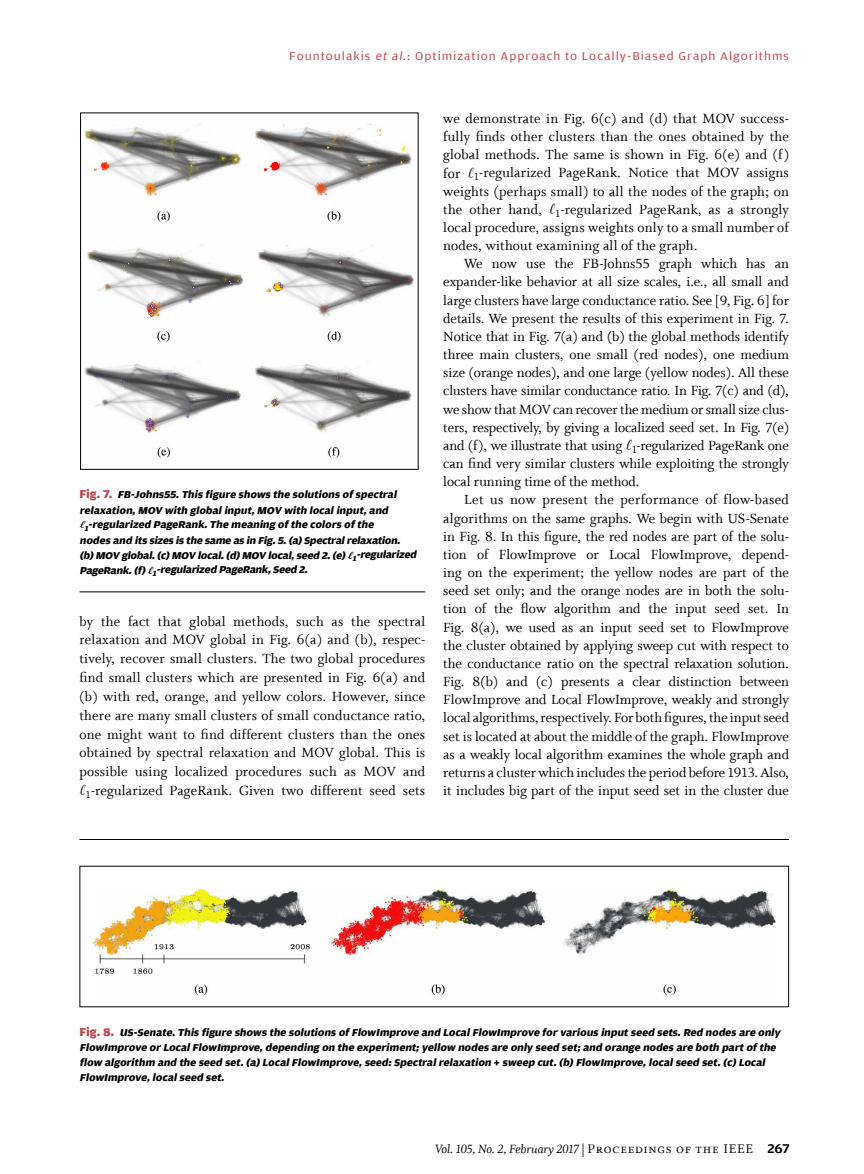
<style>
.page{position:relative;width:864px;height:1174px;background:#fff}
.page>*{position:absolute;margin:0;border:0;box-sizing:border-box;transform-origin:0 0}
.t1{font:15px/18.1px "Whitman Roman LF";letter-spacing:.005em;color:#000;text-align:justify}
.t2{font:13.5px "Whitman Italic LF";letter-spacing:-.01em;color:#000}
.t3{font:12px "Amplitude Wide";letter-spacing:.085em;color:#c1424f}
.t4{font:italic 700 10.5px/15px "Amplitude Wide";color:#000}
.s1{font-style:italic}
.s2{font-style:normal;font-size:12px;color:#c1424f}
.s3{font-family:"Euclid Extra"}
.s4{font-style:normal}
.s5{font-family:"Whitman Small Caps LF";font-size:14.25px}
.s6{font-family:"Amplitude Wide";font-weight:500}
</style>
<div class="page">
<hr style="left:80px;top:591px;width:345px;height:1px;background:#000">
<img style="left:84px;top:122px;width:330px;height:336px">
<div style="left:80px;top:113px;width:339px;height:357px;border:1px solid #000"></div>
<img style="left:93px;top:889px;width:682px;height:107px">
<hr style="left:80px;top:839px;width:709px;height:1px;background:#000">
<p class="t3" style="left:289px;top:50px;width:501px">Fountoulakis <span class="s1">et al</span>.: Optimization Approach to Locally-Biased Graph Algorithms</p>
<p class="t4" style="left:79px;top:488px;width:341px"><span class="s2">F i g . 7.</span> FB-Johns55.This figure shows the solutions of spectral relaxation,MOV with globalinput,MOV with localinput,and <span class="s3">ℓ</span><sub>1</sub>-regularized PageRank.The meaning of the colors of the<br>nodes and its sizes is the same as in Fig.5.(a)Spectralrelaxation. (b) MOV global.(c)MOV local.(d)MOV local,seed 2.(e)<span class="s3">ℓ</span><sub>1</sub>-regularized PageRank.(f)<span class="s3">ℓ</span><sub>1</sub>-regularized PageRank,Seed 2.</p>
<p class="t1" style="left:80px;top:612px;width:347px;line-height:18.9px">by the fact that global methods, such as the spectral relaxation and MOV global in Fig. 6(a) and (b), respec&shy;tively, recover small clusters. The two global procedures find small clusters which are presented in Fig. 6(a) and (b) with red, orange, and yellow colors. However, since there are many small clusters of small conductance ratio, one might want to find different clusters than the ones obtained by spectral relaxation and MOV global. This is possible using localized procedures such as MOV and <span class="s3">ℓ</span><sub>1</sub>-regularized PageRank. Given two different seed sets</p>
<p class="t1" style="left:443px;top:110px;width:347px">we demonstrate in Fig. 6(c) and (d) that MOV success&shy;fully finds other clusters than the ones obtained by the global methods. The same is shown in Fig. 6(e) and (f) for <span class="s3">ℓ</span><sub>1</sub>-regularized PageRank. Notice that MOV assigns weights (perhaps small) to all the nodes of the graph; on the other hand, <span class="s3">ℓ</span><sub>1</sub>-regularized PageRank, as a strongly local procedure, assigns weights only to a small number of nodes, without examining all of the graph.</p>
<p class="t1" style="left:443px;top:255px;width:347px;text-indent:21px">We now use the FB-Johns55 graph which has an expander-like behavior at all size scales, i.e., all small and large clusters have large conductance ratio. See [9, Fig. 6] for details. We present the results of this experiment in Fig. 7.<br>Notice that in Fig. 7(a) and (b) the global methods identify three main clusters, one small (red nodes), one medium size (orange nodes), and one large (yellow nodes). All these clusters have similar conductance ratio. In Fig. 7(c) and (d), we show that MOV can recover the medium or small size clus&shy;ters, respectively, by giving a localized seed set. In Fig. 7(e) and (f), we illustrate that using <span class="s3">ℓ</span><sub>1</sub>-regularized PageRank one can find very similar clusters while exploiting the strongly local running time of the method.</p>
<p class="t1" style="left:443px;top:491px;width:347px;text-indent:21px">Let us now present the performance of flow-based algorithms on the same graphs. We begin with US-Senate in Fig. 8. In this figure, the red nodes are part of the solu&shy;tion of FlowImprove or Local FlowImprove, depend&shy;ing on the experiment; the yellow nodes are part of the seed set only; and the orange nodes are in both the solu&shy;tion of the flow algorithm and the input seed set. In Fig. 8(a), we used as an input seed set to FlowImprove the cluster obtained by applying sweep cut with respect to the conductance ratio on the spectral relaxation solution.<br>Fig. 8(b) and (c) presents a clear distinction between FlowImprove and Local FlowImprove, weakly and strongly local algorithms, respectively. For both figures, the input seed set is located at about the middle of the graph. FlowImprove as a weakly local algorithm examines the whole graph and returns a cluster which includes the period before 1913. Also, it includes big part of the input seed set in the cluster due</p>
<p class="t4" style="left:79px;top:1025px;width:704px"><span class="s2">F i g . 8 .</span> US-Senate.This figure shows the solutions of FlowImprove and LocalFlowImprove for various input seed sets.Red nodes are only FlowImprove or LocalFlowImprove,depending on the experiment;yellow nodes are only seed set;and orange nodes are both part of the flow algorithm and the seed set.(a) LocalFlowImprove,seed:Spectralrelaxation <span class="s4">+</span> sweep cut.(b) FlowImprove,localseed set.(c) Local FlowImprove,localseed set.</p>
<p class="t2" style="left:435px;top:1141px;width:356px">Vol. 105, No. 2, February 2017 | <span class="s5">Proceedings of the IEEE</span> <span class="s6">267</span></p>
</div>
